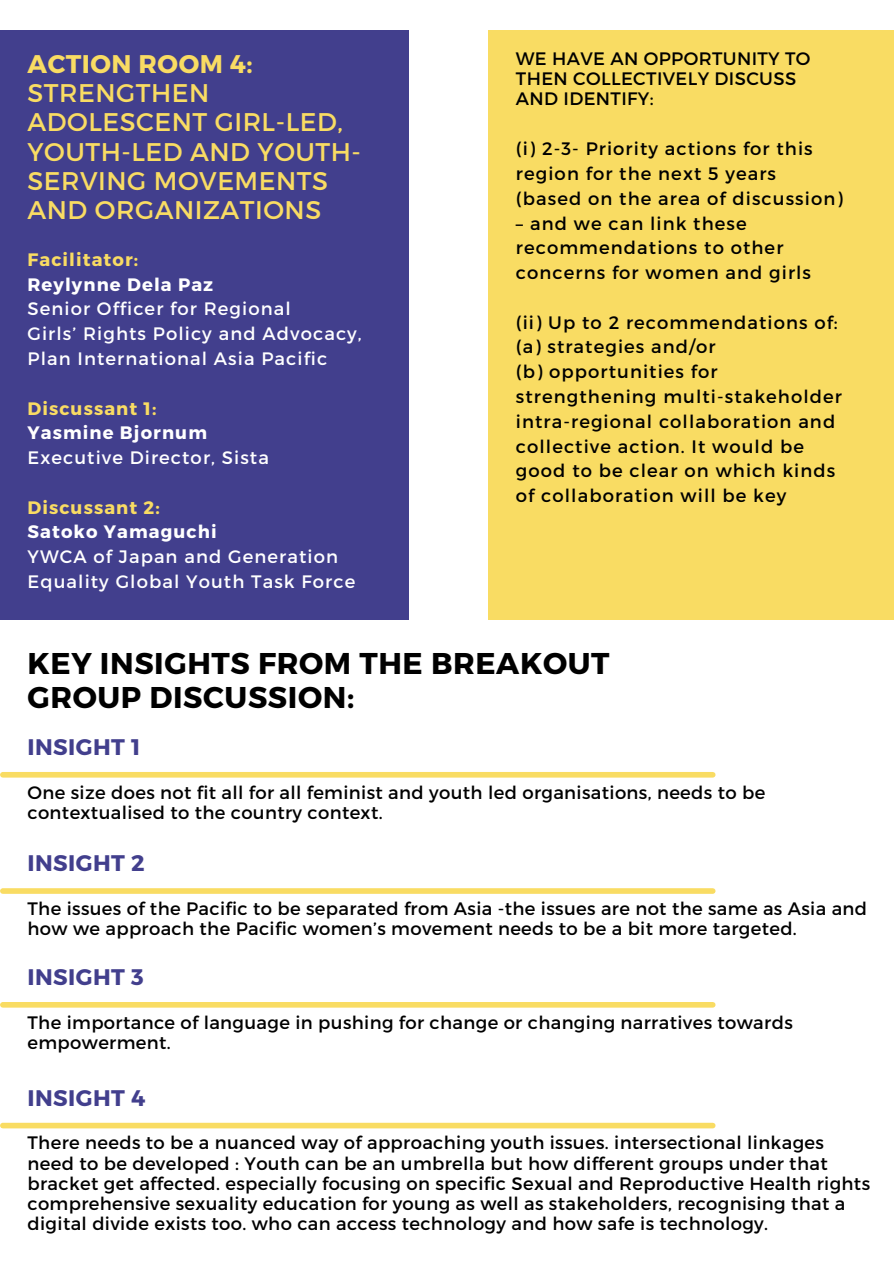
<style>
.page{position:relative;width:894px;height:1264px;background:#fff}
.page>*{position:absolute;margin:0;border:0;box-sizing:border-box;transform-origin:0 0}
.t1{font:700 30px "Montserrat";letter-spacing:.02em;color:#000}
.t2{font:25.5px/29.2px "Montserrat";letter-spacing:.02em;color:#f9dc63}
.t3{font:700 25.5px "Montserrat";letter-spacing:.02em;color:#f9dc63}
.t4{font:700 22.5px "Montserrat";letter-spacing:.02em;color:#423f8d}
.t5{font:18px/20.2px "Montserrat";letter-spacing:.02em;color:#000}
.t6{font:18px/24.8px "Montserrat";letter-spacing:.06em;color:#000}
.t7{font:18px/24.8px "Montserrat";letter-spacing:.06em;color:#fff}
.t8{font:700 18px "Montserrat";letter-spacing:.06em;color:#fff}
.t9{font:700 18px "Montserrat";letter-spacing:.06em;color:#f9dc63}
</style>
<div class="page">
<div style="left:488px;top:30px;width:405px;height:589px;background:#f9dc63"></div>
<div style="left:0;top:30px;width:408px;height:589px;background:#423f8d"></div>
<div style="left:3px;top:772px;width:709px;height:5px;background:#f9dc63"></div>
<div style="left:3px;top:888px;width:709px;height:5px;background:#f9dc63"></div>
<div style="left:3px;top:1002px;width:709px;height:5px;background:#f9dc63"></div>
<div style="left:3px;top:1122px;width:709px;height:6px;background:#f9dc63"></div>
<p class="t3" style="left:27px;top:47px;width:227px">ACTION ROOM 4:</p>
<p class="t2" style="left:27px;top:77px;width:335px">STRENGTHEN<br>ADOLESCENT GIRL-LED,<br>YOUTH-LED AND YOUTH-<br>SERVING MOVEMENTS<br>AND ORGANIZATIONS</p>
<p class="t9" style="left:27px;top:248px;width:112px">Facilitator:</p>
<p class="t8" style="left:27px;top:272px;width:187px">Reylynne Dela Paz</p>
<p class="t7" style="left:27px;top:296px;width:265px">Senior Officer for Regional</p>
<p class="t7" style="left:27px;top:320px;width:336px">Girls’ Rights Policy and Advocacy,<br>Plan International Asia Pacific</p>
<p class="t9" style="left:27px;top:396px;width:130px">Discussant 1:</p>
<p class="t8" style="left:27px;top:421px;width:181px">Yasmine Bjornum</p>
<p class="t7" style="left:27px;top:444px;width:243px">Executive Director, Sista</p>
<p class="t9" style="left:27px;top:495px;width:134px">Discussant 2:</p>
<p class="t8" style="left:27px;top:520px;width:191px">Satoko Yamaguchi</p>
<p class="t7" style="left:27px;top:543px;width:329px">YWCA of Japan and Generation<br>Equality Global Youth Task Force</p>
<p class="t5" style="left:516px;top:47px;width:296px">WE HAVE AN OPPORTUNITY TO<br>THEN COLLECTIVELY DISCUSS<br>AND IDENTIFY:</p>
<p class="t6" style="left:516px;top:135px;width:328px">(i) 2-3- Priority actions for this region for the next 5 years (based on the area of discussion)</p>
<p class="t6" style="left:516px;top:210px;width:296px">– and we can link these recommendations to other concerns for women and girls</p>
<p class="t6" style="left:516px;top:309px;width:323px">(ii) Up to 2 recommendations of:</p>
<p class="t6" style="left:516px;top:334px;width:201px">(a) strategies and/or</p>
<p class="t6" style="left:516px;top:358px;width:327px">(b) opportunities for strengthening multi-stakeholder intra-regional collaboration and collective action. It would be good to be clear on which kinds of collaboration will be key</p>
<p class="t1" style="left:27px;top:643px;width:583px">KEY INSIGHTS FROM THE BREAKOUT</p>
<p class="t1" style="left:27px;top:677px;width:328px">GROUP DISCUSSION:</p>
<p class="t4" style="left:27px;top:732px;width:114px">INSIGHT 1</p>
<p class="t5" style="left:27px;top:781px;width:739px">One size does not fit all for all feminist and youth led organisations, needs to be contextualised to the country context.</p>
<p class="t4" style="left:27px;top:848px;width:119px">INSIGHT 2</p>
<p class="t5" style="left:27px;top:897px;width:841px">The issues of the Pacific to be separated from Asia -the issues are not the same as Asia and how we approach the Pacific women’s movement needs to be a bit more targeted.</p>
<p class="t4" style="left:27px;top:962px;width:118px">INSIGHT 3</p>
<p class="t5" style="left:27px;top:1011px;width:766px">The importance of language in pushing for change or changing narratives towards empowerment.</p>
<p class="t4" style="left:27px;top:1082px;width:119px">INSIGHT 4</p>
<p class="t5" style="left:27px;top:1131px;width:843px">There needs to be a nuanced way of approaching youth issues. intersectional linkages need to be developed : Youth can be an umbrella but how different groups under that bracket get affected. especially focusing on specific Sexual and Reproductive Health rights comprehensive sexuality education for young as well as stakeholders, recognising that a digital divide exists too. who can access technology and how safe is technology.</p>
</div>
